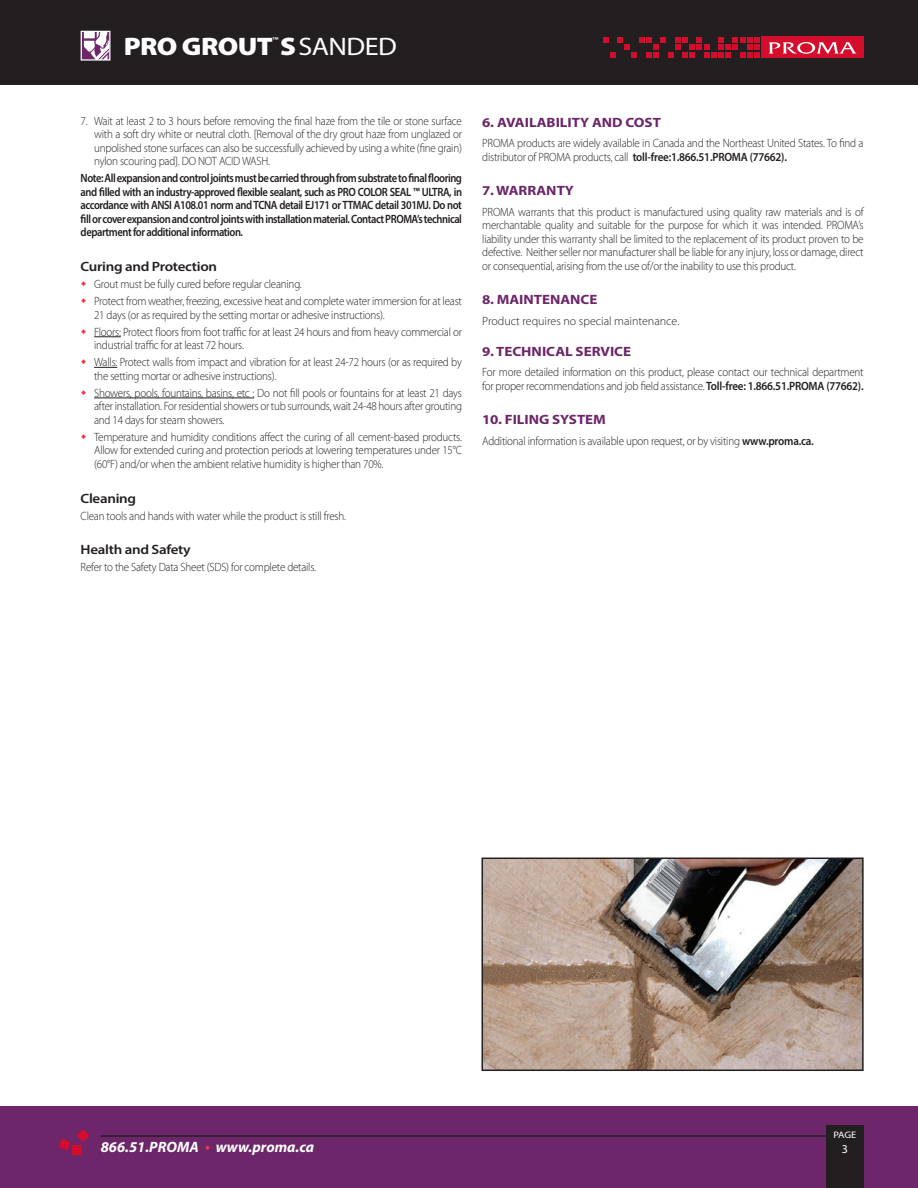
<style>
.page{position:relative;width:918px;height:1188px;background:#fff}
.page>*{position:absolute;margin:0;border:0;box-sizing:border-box;transform-origin:0 0}
.Product_Name{font:900 25.35px "Myriad Pro";letter-spacing:-.02em;color:#fff;scale:1.11 1}
.t1{font:italic 700 15px "Myriad Pro";color:#fff}
.t2{font:700 13.5px "Myriad Pro";color:#6c2669;scale:1.11 1}
.Subtitle{font:600 13.5px "Myriad Pro";letter-spacing:-.02em;color:#231f20;scale:1.11 1}
.Body_Bullet{font:300 12px/13.5px "Myriad Pro";letter-spacing:-.02em;color:#231f20;text-align:justify;scale:.92 1}
.Long_Description{font:300 12px/13.5px "Myriad Pro";letter-spacing:-.02em;color:#231f20;scale:.92 1}
.Long_Description-2{font:600 12px/13.5px "Myriad Pro";letter-spacing:-.04em;color:#231f20;text-align:justify;scale:.88 1}
.Paragraph_Space{font:300 12px "Myriad Pro";color:#231f20}
.t3{font:12px "Myriad Pro";color:#fff}
.t4{font:9.45px "Myriad Pro";color:#fff;scale:1.11 1}
.Product_Name-2{font:600 8.4px "Myriad Pro";color:#fff;scale:1.11 1}
.s1{font-weight:400}
.s2{font-weight:600}
</style>
<div class="page">
<div style="left:0;top:0;width:918px;height:84px;background:#231f20"></div>
<div style="left:0;top:1107px;width:918px;height:81px;background:#6c2669"></div>
<div style="left:826px;top:1125px;width:38px;height:63px;background:#231f20"></div>
<hr style="left:101px;top:1135px;width:725px;height:2px;background:#231f20">
<svg style="left:83px;top:33px;width:25px;height:26px"></svg>
<div style="left:81px;top:31px;width:29px;height:30px;border:1px solid #fff"></div>
<svg style="left:94px;top:336px;width:27px;height:1px"></svg>
<svg style="left:94px;top:367px;width:23px;height:1px"></svg>
<hr style="left:94px;top:398px;width:160px;height:1px;background:#231f20">
<div style="left:73px;top:1145px;width:9px;height:9px;background:#d30d2b"></div>
<svg style="left:77px;top:1129px;width:13px;height:13px"></svg>
<svg style="left:58px;top:1139px;width:12px;height:12px"></svg>
<img style="left:485px;top:861px;width:376px;height:207px">
<div style="left:482px;top:858px;width:382px;height:213px;border:2px solid #231f20"></div>
<div style="left:761px;top:37px;width:103px;height:21px;background:#d30d2b"></div>
<svg style="left:603px;top:37px;width:157px;height:21px"></svg>
<svg style="left:769px;top:42px;width:88px;height:12px"></svg>
<p class="Product_Name-2" style="left:272px;top:35px;width:7px">™</p>
<p class="Product_Name" style="left:124px;top:30px;width:248px">PRO GROUT S<span class="s1">SANDED</span></p>
<p class="Body_Bullet" style="left:94px;top:114px;width:401px;text-indent:-14px">7. Wait at least 2 to 3 hours before removing the final haze from the tile or stone surface with a soft dry white or neutral cloth. [Removal of the dry grout haze from unglazed or unpolished stone surfaces can also be successfully achieved by using a white (fine grain) nylon scouring pad]. DO NOT ACID WASH.</p>
<p class="Long_Description-2" style="left:81px;top:171px;width:435px">Note: All expansion and control joints must be carried through from substrate to final flooring and filled with an industry-approved flexible sealant, such as PRO COLOR SEAL ™ ULTRA, in accordance with ANSI A108.01 norm and TCNA detail EJ171 or TTMAC detail 301MJ. Do not fill or cover expansion and control joints with installation material. Contact PROMA’s technical department for additional information.</p>
<p class="Subtitle" style="left:81px;top:258px;width:124px">Curing and Protection</p>
<p class="Body_Bullet" style="left:94px;top:277px;width:227px">Grout must be fully cured before regular cleaning.</p>
<p class="Body_Bullet" style="left:94px;top:294px;width:401px">Protect from weather, freezing, excessive heat and complete water immersion for at least<br>21 days (or as required by the setting mortar or adhesive instructions).</p>
<p class="Body_Bullet" style="left:94px;top:325px;width:401px">Floors: Protect floors from foot traffic for at least 24 hours and from heavy commercial or industrial traffic for at least 72 hours.</p>
<p class="Body_Bullet" style="left:94px;top:355px;width:401px">Walls: Protect walls from impact and vibration for at least 24-72 hours (or as required by the setting mortar or adhesive instructions).</p>
<p class="Body_Bullet" style="left:94px;top:386px;width:401px">Showers, pools, fountains, basins, etc : Do not fill pools or fountains for at least 21 days after installation. For residential showers or tub surrounds, wait 24-48 hours after grouting and 14 days for steam showers.</p>
<p class="Body_Bullet" style="left:94px;top:430px;width:401px">Temperature and humidity conditions affect the curing of all cement-based products.<br>Allow for extended curing and protection periods at lowering temperatures under 15°C (60°F) and/or when the ambient relative humidity is higher than 70%.</p>
<p class="Subtitle" style="left:81px;top:489px;width:51px">Cleaning</p>
<p class="Long_Description" style="left:81px;top:509px;width:290px">Clean tools and hands with water while the product is still fresh.</p>
<p class="Subtitle" style="left:81px;top:541px;width:101px">Health and Safety</p>
<p class="Long_Description" style="left:81px;top:561px;width:257px">Refer to the Safety Data Sheet (SDS) for complete details.</p>
<p class="t2" style="left:482px;top:113px;width:162px">6. AVAILABILITY AND COST</p>
<p class="Long_Description" style="left:482px;top:136px;width:416px">PROMA products are widely available in Canada and the Northeast United States. To find a distributor of PROMA products, call <span class="s2">toll-free:1.866.51.PROMA (77662).</span></p>
<p class="t2" style="left:482px;top:182px;width:84px">7. WARRANTY</p>
<p class="Long_Description" style="left:482px;top:205px;width:416px;text-align:justify">PROMA warrants that this product is manufactured using quality raw materials and is of merchantable quality and suitable for the purpose for which it was intended. PROMA’s liability under this warranty shall be limited to the replacement of its product proven to be defective. Neither seller nor manufacturer shall be liable for any injury, loss or damage, direct or consequential, arising from the use of/or the inability to use this product.</p>
<p class="t2" style="left:482px;top:291px;width:105px">8. MAINTENANCE</p>
<p class="Paragraph_Space" style="left:482px;top:313px;width:199px">Product requires no special maintenance.</p>
<p class="t2" style="left:482px;top:342px;width:136px">9. TECHNICAL SERVICE</p>
<p class="Long_Description" style="left:482px;top:365px;width:416px">For more detailed information on this product, please contact our technical department for proper recommendations and job field assistance. <span class="s2">Toll-free: 1.866.51.PROMA (77662).</span></p>
<p class="t2" style="left:482px;top:411px;width:113px">10. FILING SYSTEM</p>
<p class="Long_Description" style="left:482px;top:434px;width:362px">Additional information is available upon request, or by visiting <span class="s2">www.proma.ca.</span></p>
<p class="t1" style="left:101px;top:1137px;width:215px">866.51.PROMA www.proma.ca</p>
<p class="t4" style="left:834px;top:1129px;width:22px">PAGE</p>
<p class="t3" style="left:842px;top:1141px;width:8px">3</p>
</div>
